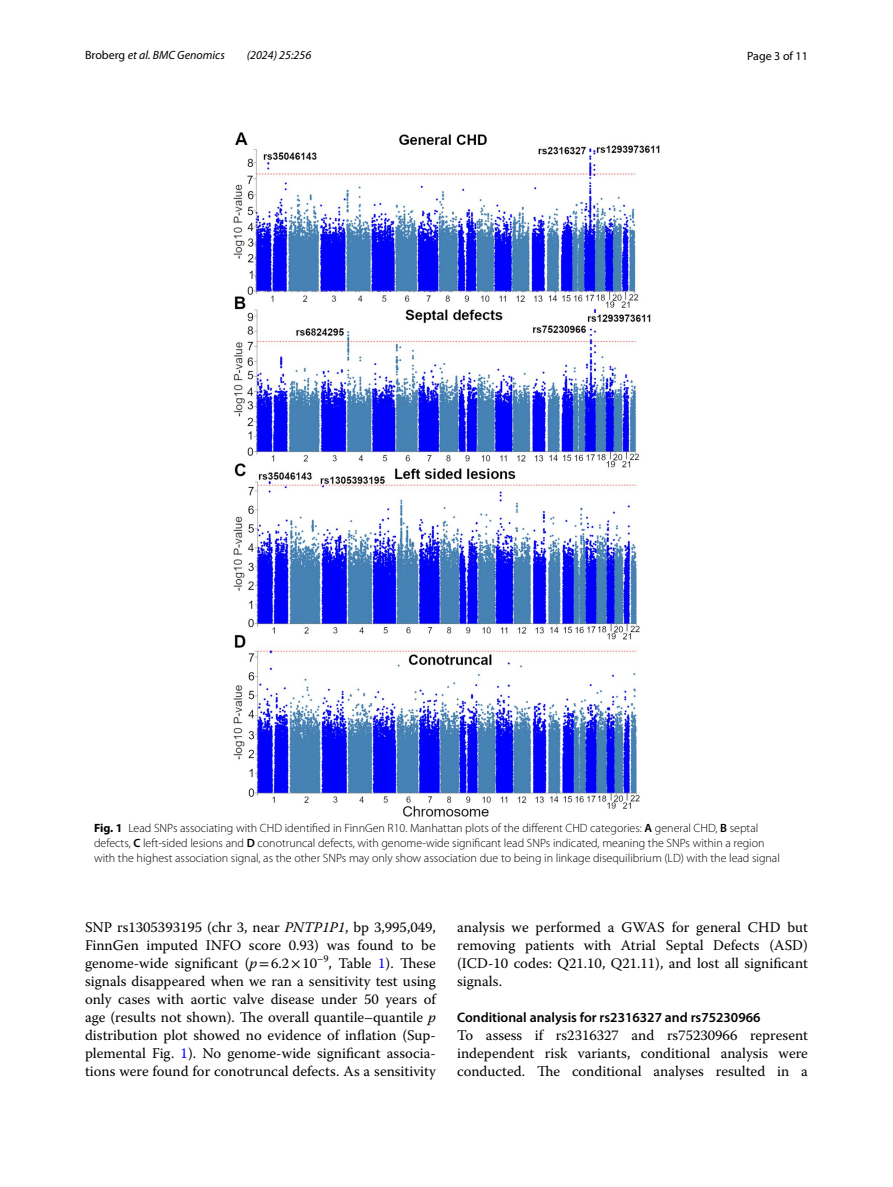
<style>
.page{position:relative;width:893px;height:1187px;background:#fff}
.page>*{position:absolute;margin:0;border:0;box-sizing:border-box;transform-origin:0 0}
.t1{font:14.7px/18px "Warnock Pro";color:#000;text-align:justify}
.t2{font:600 13.8px "Myriad Pro";color:#000}
.t3{font:300 12px/15px "Myriad Pro";color:#000}
.t4{font:italic 12px "Myriad Pro";color:#000}
.t5{font:12px "Myriad Pro";color:#000}
.s1{font-style:normal}
.s2{font-weight:700}
.s3{font-weight:600}
.s4{font-style:italic}
.s5{font-family:"STIX"}
.s6{color:#00f}
</style>
<div class="page">
<img style="left:234px;top:133px;width:425px;height:684px">
<p class="t4" style="left:85px;top:48px;width:141px"><span class="s1">Broberg</span> et al. BMC Genomics</p>
<p class="t4" style="left:247px;top:48px;width:66px">(2024) 25:256</p>
<p class="t5" style="left:747px;top:48px;width:62px">Page 3 of 11</p>
<p class="t3" style="left:94px;top:820px;width:687px"><span class="s2">Fig. 1</span> Lead SNPs associating with CHD identified in FinnGen R10. Manhattan plots of the different CHD categories: <span class="s3">A</span> general CHD, <span class="s3">B</span> septal defects, <span class="s3">C</span> left-sided lesions and <span class="s3">D</span> conotruncal defects, with genome-wide significant lead SNPs indicated, meaning the SNPs within a region with the highest association signal, as the other SNPs may only show association due to being in linkage disequilibrium (LD) with the lead signal</p>
<p class="t1" style="left:85px;top:917px;width:352px">SNP rs1305393195 (chr 3, near <span class="s4">PNTP1P1</span>, bp 3,995,049, FinnGen imputed INFO score 0.93) was found to be genome-wide significant (<span class="s4">p</span><span class="s5">=</span>6.2<span class="s5">×</span> -10<sup>–9</sup>, Table <span class="s6">1</span>). These signals disappeared when we ran a sensitivity test using only cases with aortic valve disease under 50 years of age (results not shown). The overall quantile–quantile <span class="s4">p </span>distribution plot showed no evidence of inflation (Sup&shy;plemental Fig. <span class="s6">1</span>). No genome-wide significant associa&shy;tions were found for conotruncal defects. As a sensitivity</p>
<p class="t1" style="left:457px;top:917px;width:352px">analysis we performed a GWAS for general CHD but removing patients with Atrial Septal Defects (ASD) (ICD-10 codes: Q21.10, Q21.11), and lost all significant signals.</p>
<p class="t2" style="left:457px;top:1008px;width:305px">Conditional analysis for rs2316327 and rs75230966</p>
<p class="t1" style="left:457px;top:1025px;width:352px">To assess if rs2316327 and rs75230966 represent independent risk variants, conditional analysis were conducted. The conditional analyses resulted in a</p>
</div>
